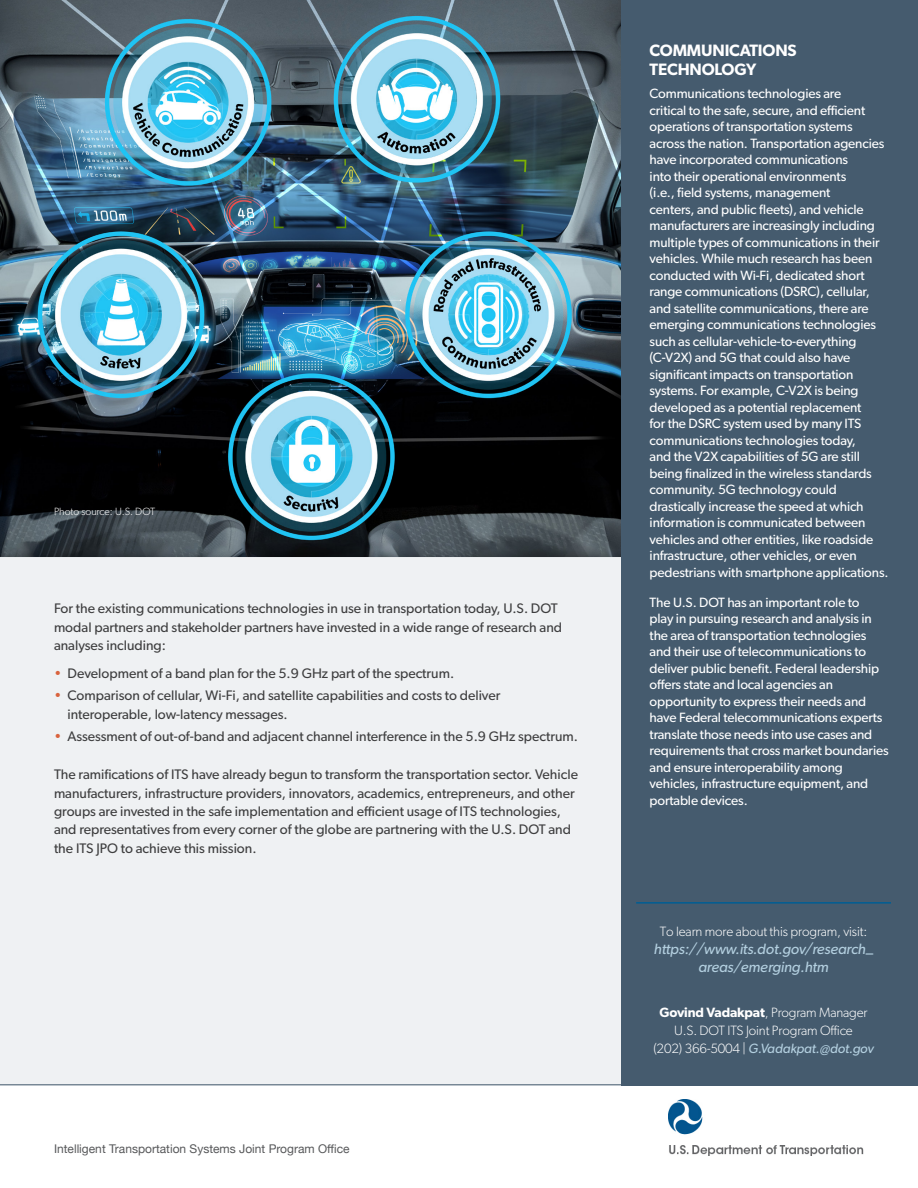
<style>
.page{position:relative;width:918px;height:1188px;background:#fff}
.page>*{position:absolute;margin:0;border:0;box-sizing:border-box;transform-origin:0 0}
.SidebarH1Light{font:600 16.5px/19.5px "Gibson";letter-spacing:-.01em;color:#fff}
.LearnMore{font:italic 15px/18px "Gibson";letter-spacing:-.01em;color:#b3cfdf;text-align:center}
.Body{font:13.8px/18.3px "Gibson";color:#3e3e3f}
.SidebarBody{font:13.5px/16.5px "Gibson";letter-spacing:-.01em;color:#fff}
.Contact{font:300 13.5px "Gibson";letter-spacing:-.01em;color:#fff}
.LearnMore-2{font:300 13.5px "Gibson";letter-spacing:-.01em;color:#fff}
.Contact-2{font:italic 13.5px "Gibson";letter-spacing:-.01em;color:#b3cfdf}
.t1{font:12px "Helvetica Neue";color:#57585a}
.t2{font:300 10.5px "Gibson";color:#fff}
.s1{color:#d9633e}
.s2{font-weight:600}
.s3{font-weight:300;font-style:normal;color:#fff}
</style>
<div class="page">
<div style="left:0;top:0;width:643px;height:1086px;background:#eff1f3"></div>
<div style="left:621px;top:0;width:297px;height:1086px;background:#455b6e"></div>
<hr style="left:0;top:1084px;width:917px;height:1px;background:#455b6e">
<hr style="left:636px;top:902px;width:255px;height:2px;background:#005e94">
<img style="left:668px;top:1100px;width:196px;height:55px">
<img style="left:0;top:0;width:621px;height:557px">
<p class="t2" style="left:54px;top:505px;width:103px">Photo source: U.S. DOT</p>
<p class="Body" style="left:54px;top:599px;width:510px">For the existing communications technologies in use in transportation today, U.S. DOT modal partners and stakeholder partners have invested in a wide range of research and analyses including:</p>
<p class="Body" style="left:54px;top:664px;width:402px"><span class="s1">•</span> Development of a band plan for the 5.9 GHz part of the spectrum.</p>
<p class="Body" style="left:68px;top:686px;width:435px;text-indent:-14px"><span class="s1">•</span> Comparison of cellular, Wi-Fi, and satellite capabilities and costs to deliver interoperable, low-latency messages.</p>
<p class="Body" style="left:54px;top:726px;width:525px"><span class="s1">•</span> Assessment of out-of-band and adjacent channel interference in the 5.9 GHz spectrum.</p>
<p class="Body" style="left:54px;top:765px;width:526px">The ramifications of ITS have already begun to transform the transportation sector. Vehicle manufacturers, infrastructure providers, innovators, academics, entrepreneurs, and other groups are invested in the safe implementation and efficient usage of ITS technologies, and representatives from every corner of the globe are partnering with the U.S. DOT and the ITS JPO to achieve this mission.</p>
<p class="t1" style="left:54px;top:1140px;width:297px">Intelligent Transportation Systems Joint Program Office</p>
<p class="SidebarH1Light" style="left:650px;top:40px;width:149px">COMMUNICATIONS<br>TECHNOLOGY</p>
<p class="SidebarBody" style="left:650px;top:85px;width:240px">Communications technologies are<br>critical to the safe, secure, and efficient operations of transportation systems across the nation. Transportation agencies have incorporated communications<br>into their operational environments<br>(i.e., field systems, management<br>centers, and public fleets), and vehicle manufacturers are increasingly including multiple types of communications in their vehicles. While much research has been conducted with Wi-Fi, dedicated short range communications (DSRC), cellular, and satellite communications, there are emerging communications technologies such as cellular-vehicle-to-everything (C-V2X) and 5G that could also have significant impacts on transportation systems. For example, C-V2X is being developed as a potential replacement<br>for the DSRC system used by many ITS communications technologies today,<br>and the V2X capabilities of 5G are still being finalized in the wireless standards community. 5G technology could drastically increase the speed at which information is communicated between vehicles and other entities, like roadside infrastructure, other vehicles, or even pedestrians with smartphone applications.</p>
<p class="SidebarBody" style="left:650px;top:594px;width:241px">The U.S. DOT has an important role to<br>play in pursuing research and analysis in the area of transportation technologies and their use of telecommunications to deliver public benefit. Federal leadership offers state and local agencies an opportunity to express their needs and have Federal telecommunications experts translate those needs into use cases and requirements that cross market boundaries and ensure interoperability among vehicles, infrastructure equipment, and portable devices.</p>
<p class="LearnMore-2" style="left:660px;top:923px;width:209px">To learn more about this program, visit:</p>
<p class="LearnMore" style="left:654px;top:940px;width:221px">https://www.its.dot.gov/research_ areas/emerging.htm</p>
<p class="Contact" style="left:660px;top:1004px;width:210px"><span class="s2">Govind Vadakpat</span>, Program Manager</p>
<p class="Contact" style="left:674px;top:1022px;width:180px">U.S. DOT ITS Joint Program Office</p>
<p class="Contact-2" style="left:653px;top:1040px;width:222px"><span class="s3">(202) 366-5004 |</span> G.Vadakpat.@dot.gov</p>
</div>
